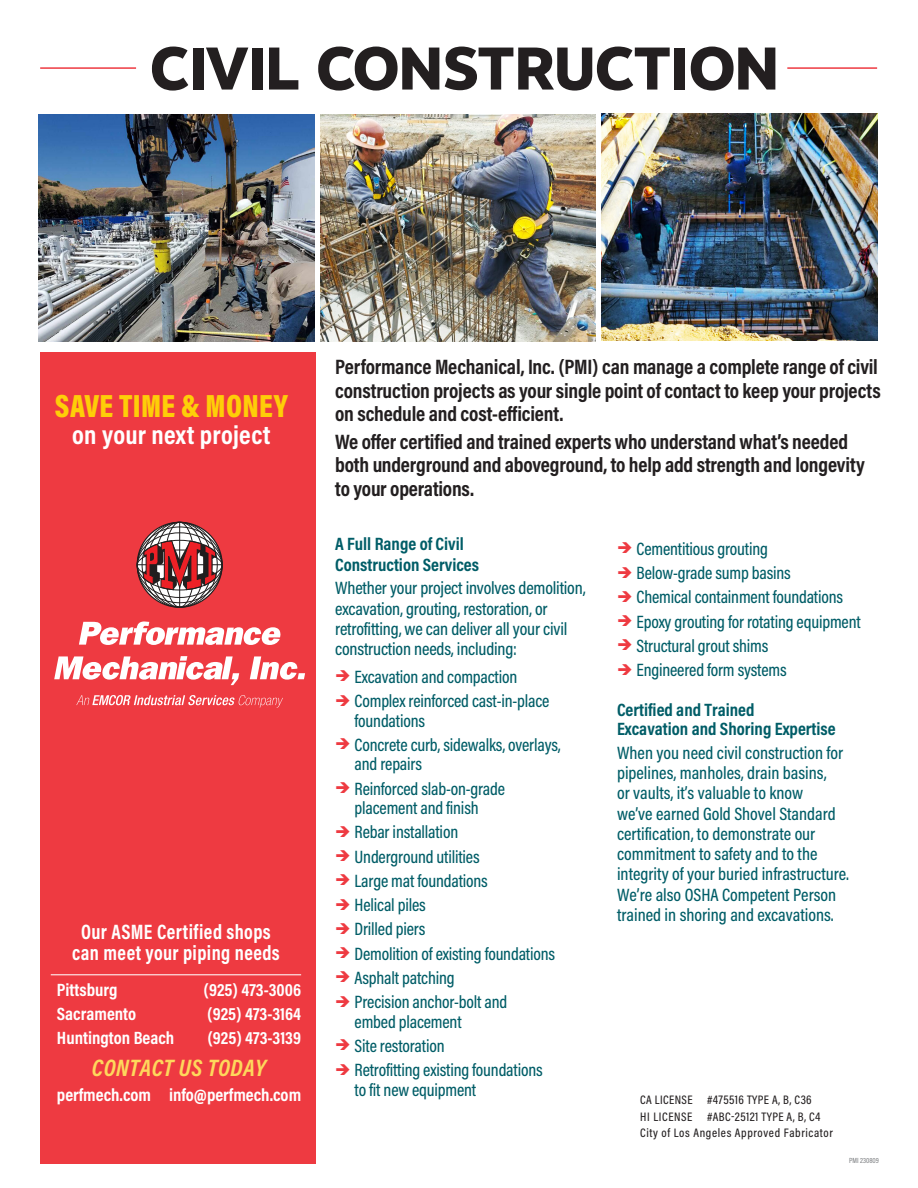
<style>
.page{position:relative;width:918px;height:1188px;background:#fff}
.page>*{position:absolute;margin:0;border:0;box-sizing:border-box;transform-origin:0 0}
.INTRO_bold_first_pag{font:800 60px "Motiva Sans";letter-spacing:-.03em;color:#231f20}
.INTRO_bold_first_pag-2{font:900 32.4px "Acumin Pro Cond";letter-spacing:.01em;color:#fece08;scale:.94 1}
.INTRO_bold_first_pag-3{font:700 26.4px "Acumin Pro Cond";letter-spacing:.01em;color:#fff}
.t1{font:italic 700 24px "Acumin Pro Cond";letter-spacing:.02em;color:#fed85c}
.INTRO_bold_first_pag-4{font:700 21px/23.2px "Acumin Pro Cond";letter-spacing:-.01em;color:#231f20}
.INTRO_bold_first_pag-5{font:700 21px/21px "Acumin Pro Cond";letter-spacing:.02em;color:#fff;text-align:center;scale:.93 1}
.BODY_HEADER_bold{font:500 18px/20.2px "Acumin Pro Cond";letter-spacing:-.01em;color:#005d67}
.t2{font:700 18px "Acumin Pro Cond";color:#fff}
.BODY_HEADER_bold-2{font:700 18px/21px "Acumin Pro Cond";color:#005d67}
.t3{font:500 12.45px/16.5px "Acumin Pro Cond";letter-spacing:.05em;color:#231f20}
.t4{font:7.5px "Acumin Pro Cond";color:#76787b}
.s1{color:#ee3a41}
</style>
<div class="page">
<hr style="left:40px;top:67px;width:96px;height:2px;background:#ee3a41">
<hr style="left:787px;top:67px;width:90px;height:2px;background:#ee3a41">
<div style="left:40px;top:352px;width:276px;height:811px;background:#ee3a41"></div>
<svg style="left:79px;top:621px;width:202px;height:24px"></svg>
<svg style="left:54px;top:656px;width:185px;height:29px"></svg>
<svg style="left:250px;top:656px;width:55px;height:24px"></svg>
<svg style="left:76px;top:695px;width:207px;height:13px"></svg>
<svg style="left:137px;top:522px;width:85px;height:85px"></svg>
<hr style="left:137px;top:564px;width:85px;height:1px;background:#211e1e">
<hr style="left:179px;top:522px;width:1px;height:85px;background:#211e1e">
<svg style="left:143px;top:540px;width:73px;height:50px"></svg>
<div style="left:137px;top:540px;width:85px;height:50px;border:1px solid #211e1e;border-radius:50%"></div>
<hr style="left:51px;top:974px;width:250px;height:1px;background:#fff">
<img style="left:38px;top:114px;width:277px;height:227px">
<img style="left:321px;top:114px;width:275px;height:227px">
<img style="left:602px;top:114px;width:275px;height:227px">
<p class="INTRO_bold_first_pag" style="left:150px;top:24px;width:631px">CIVIL CONSTRUCTION</p>
<p class="INTRO_bold_first_pag-2" style="left:55px;top:384px;width:249px">SAVE TIME &amp; MONEY</p>
<p class="INTRO_bold_first_pag-3" style="left:72px;top:418px;width:200px">on your next project</p>
<p class="INTRO_bold_first_pag-5" style="left:72px;top:920px;width:225px">Our ASME Certified shops can meet your piping needs</p>
<p class="t2" style="left:57px;top:977px;width:62px">Pittsburg</p>
<p class="t2" style="left:204px;top:977px;width:99px">(925) 473-3006</p>
<p class="t2" style="left:57px;top:1001px;width:81px">Sacramento</p>
<p class="t2" style="left:207px;top:1001px;width:95px">(925) 473-3164</p>
<p class="t2" style="left:57px;top:1025px;width:119px">Huntington Beach</p>
<p class="t2" style="left:207px;top:1025px;width:95px">(925) 473-3139</p>
<p class="t1" style="left:92px;top:1052px;width:176px">CONTACT US TODAY</p>
<p class="t2" style="left:57px;top:1083px;width:246px">perfmech.com info@perfmech.com</p>
<p class="INTRO_bold_first_pag-4" style="left:335px;top:355px;width:547px">Performance Mechanical, Inc. (PMI) can manage a complete range of civil construction projects as your single point of contact to keep your projects on schedule and cost-efficient.</p>
<p class="INTRO_bold_first_pag-4" style="left:335px;top:429px;width:531px;line-height:23.7px">We offer certified and trained experts who understand what’s needed both underground and aboveground, to help add strength and longevity to your operations.</p>
<p class="BODY_HEADER_bold-2" style="left:335px;top:533px;width:145px">A Full Range of Civil<br>Construction Services</p>
<p class="BODY_HEADER_bold" style="left:335px;top:578px;width:252px">Whether your project involves demolition, excavation, grouting, restoration, or retrofitting, we can deliver all your civil construction needs, including:</p>
<p class="BODY_HEADER_bold" style="left:335px;top:666px;width:184px"><span class="s1">➔</span> Excavation and compaction</p>
<p class="BODY_HEADER_bold" style="left:355px;top:691px;width:196px;line-height:19.5px;text-indent:-20px"><span class="s1">➔</span> Complex reinforced cast-in-place foundations</p>
<p class="BODY_HEADER_bold" style="left:355px;top:735px;width:208px;line-height:19.5px;text-indent:-20px"><span class="s1">➔</span> Concrete curb, sidewalks, overlays, and repairs</p>
<p class="BODY_HEADER_bold" style="left:335px;top:778px;width:171px;line-height:19.5px;text-align:center"><span class="s1">➔</span> Reinforced slab-on-grade placement and finish</p>
<p class="BODY_HEADER_bold" style="left:335px;top:822px;width:125px"><span class="s1">➔</span> Rebar installation</p>
<p class="BODY_HEADER_bold" style="left:335px;top:846px;width:146px"><span class="s1">➔</span> Underground utilities</p>
<p class="BODY_HEADER_bold" style="left:335px;top:870px;width:154px"><span class="s1">➔</span> Large mat foundations</p>
<p class="BODY_HEADER_bold" style="left:335px;top:894px;width:92px"><span class="s1">➔</span> Helical piles</p>
<p class="BODY_HEADER_bold" style="left:335px;top:919px;width:92px"><span class="s1">➔</span> Drilled piers</p>
<p class="BODY_HEADER_bold" style="left:335px;top:943px;width:221px"><span class="s1">➔</span> Demolition of existing foundations</p>
<p class="BODY_HEADER_bold" style="left:335px;top:967px;width:121px"><span class="s1">➔</span> Asphalt patching</p>
<p class="BODY_HEADER_bold" style="left:355px;top:992px;width:154px;line-height:19.5px;text-indent:-20px"><span class="s1">➔</span> Precision anchor-bolt and embed placement</p>
<p class="BODY_HEADER_bold" style="left:335px;top:1035px;width:111px"><span class="s1">➔</span> Site restoration</p>
<p class="BODY_HEADER_bold" style="left:355px;top:1060px;width:190px;line-height:19.5px;text-indent:-20px"><span class="s1">➔</span> Retrofitting existing foundations to fit new equipment</p>
<p class="BODY_HEADER_bold" style="left:617px;top:538px;width:152px"><span class="s1">➔</span> Cementitious grouting</p>
<p class="BODY_HEADER_bold" style="left:617px;top:562px;width:175px"><span class="s1">➔</span> Below-grade sump basins</p>
<p class="BODY_HEADER_bold" style="left:617px;top:587px;width:228px"><span class="s1">➔</span> Chemical containment foundations</p>
<p class="BODY_HEADER_bold" style="left:617px;top:611px;width:245px"><span class="s1">➔</span> Epoxy grouting for rotating equipment</p>
<p class="BODY_HEADER_bold" style="left:617px;top:635px;width:153px"><span class="s1">➔</span> Structural grout shims</p>
<p class="BODY_HEADER_bold" style="left:617px;top:659px;width:171px"><span class="s1">➔</span> Engineered form systems</p>
<p class="BODY_HEADER_bold-2" style="left:617px;top:699px;width:220px;line-height:19.5px">Certified and Trained<br>Excavation and Shoring Expertise</p>
<p class="BODY_HEADER_bold" style="left:617px;top:742px;width:234px">When you need civil construction for pipelines, manholes, drain basins,<br>or vaults, it’s valuable to know<br>we’ve earned Gold Shovel Standard certification, to demonstrate our commitment to safety and to the integrity of your buried infrastructure.<br>We’re also OSHA Competent Person trained in shoring and excavations.</p>
<p class="t3" style="left:640px;top:1091px;width:194px">CA LICENSE #475516 TYPE A, B, C36<br>HI LICENSE #ABC-25121 TYPE A, B, C4<br>City of Los Angeles Approved Fabricator</p>
<p class="t4" style="left:849px;top:1156px;width:31px">PMI 230809</p>
</div>
